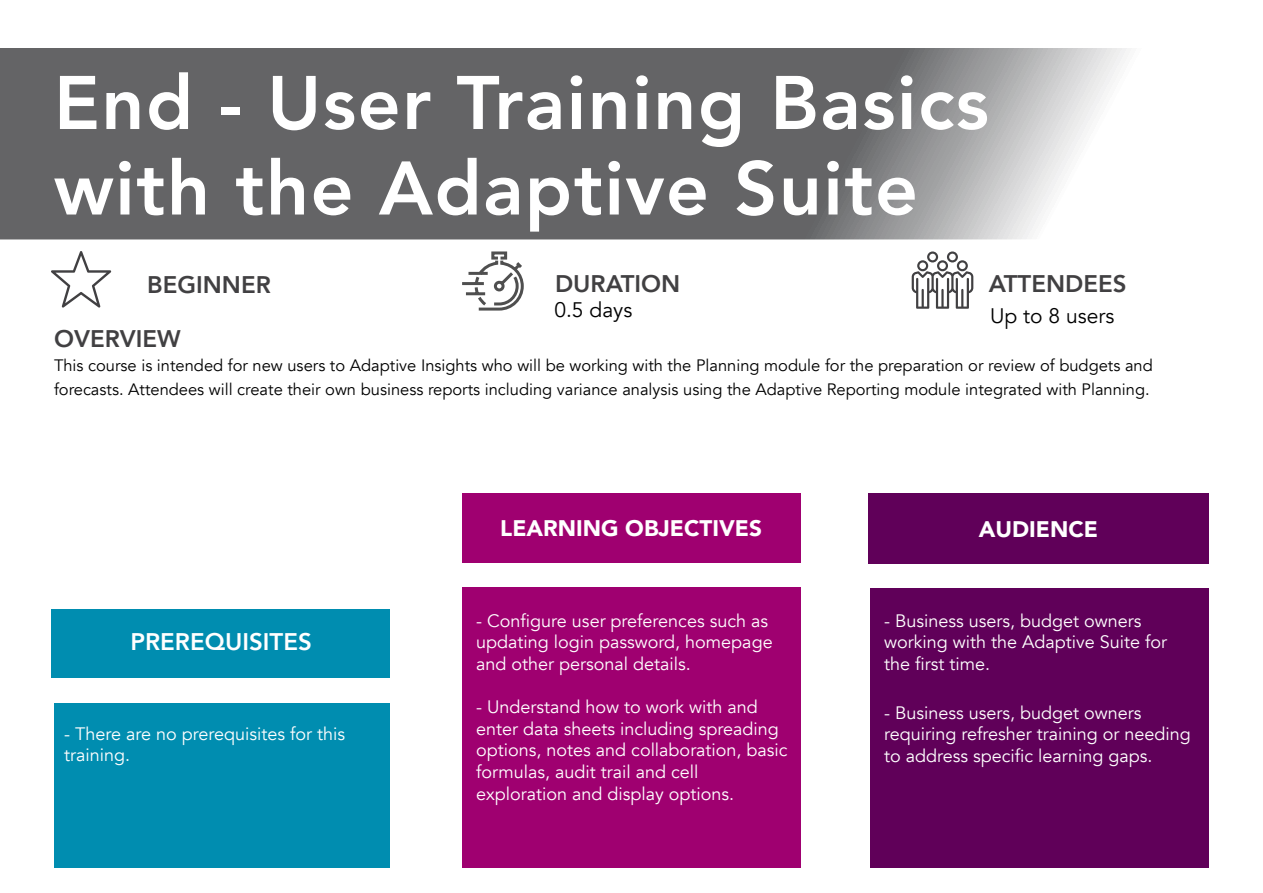
<style>
.page{position:relative;width:1263px;height:893px;background:#fff}
.page>*{position:absolute;margin:0;border:0;box-sizing:border-box;transform-origin:0 0}
.t1{font:800 75px/85.5px "Avenir";letter-spacing:.02em;color:#fff}
.t2{font:800 24px "Avenir";color:#414042}
.t3{font:800 24px "Avenir";color:#fff}
.t4{font:900 22.5px "Avenir";color:#fff}
.t5{font:21px "Avenir";color:#000}
.t6{font:18px/21.6px "Avenir";color:#fff}
.t7{font:16.5px/24px "Avenir";color:#000}
</style>
<div class="page">
<svg style="left:0;top:48px;width:1127px;height:191px;background:#78787a"></svg>
<div style="left:54px;top:703px;width:336px;height:164px;background:#008db0"></div>
<div style="left:51px;top:609px;width:339px;height:68px;background:#008db0"></div>
<div style="left:462px;top:493px;width:339px;height:69px;background:#9f0070"></div>
<div style="left:868px;top:493px;width:340px;height:70px;background:#600059"></div>
<div style="left:462px;top:587px;width:339px;height:280px;background:#9f0070"></div>
<div style="left:870px;top:588px;width:339px;height:279px;background:#600059"></div>
<svg style="left:51px;top:251px;width:60px;height:57px"></svg>
<svg style="left:462px;top:251px;width:62px;height:60px"></svg>
<svg style="left:912px;top:251px;width:61px;height:58px"></svg>
<h1 class="t1" style="left:54px;top:60px;width:936px">End - User Training Basics with the Adaptive Suite</h1>
<h2 class="t2" style="left:147px;top:266px;width:125px">BEGINNER</h2>
<h2 class="t2" style="left:555px;top:265px;width:127px">DURATION</h2>
<h2 class="t2" style="left:989px;top:265px;width:139px">ATTENDEES</h2>
<p class="t5" style="left:990px;top:303px;width:126px">Up to 8 users</p>
<p class="t5" style="left:554px;top:297px;width:79px">0.5 days</p>
<h2 class="t2" style="left:54px;top:320px;width:128px">OVERVIEW</h2>
<p class="t7" style="left:54px;top:353px;width:1100px">This course is intended for new users to Adaptive Insights who will be working with the Planning module for the preparation or review of budgets and forecasts. Attendees will create their own business reports including variance analysis using the Adaptive Reporting module integrated with Planning.</p>
<h2 class="t3" style="left:130px;top:623px;width:183px">PREREQUISITES</h2>
<p class="t6" style="left:64px;top:723px;width:282px">- There are no prerequisites for this training.</p>
<p class="t4" style="left:500px;top:509px;width:263px">LEARNING OBJECTIVES</p>
<p class="t4" style="left:979px;top:510px;width:121px">AUDIENCE</p>
<p class="t6" style="left:476px;top:610px;width:298px">- Configure user preferences such as updating login password, homepage and other personal details.</p>
<p class="t6" style="left:476px;top:697px;width:313px">- Understand how to work with and enter data sheets including spreading options, notes and collaboration, basic formulas, audit trail and cell exploration and display options.</p>
<p class="t6" style="left:884px;top:610px;width:284px">- Business users, budget owners working with the Adaptive Suite for the first time.</p>
<p class="t6" style="left:884px;top:702px;width:308px">- Business users, budget owners requiring refresher training or needing to address specific learning gaps.</p>
</div>
